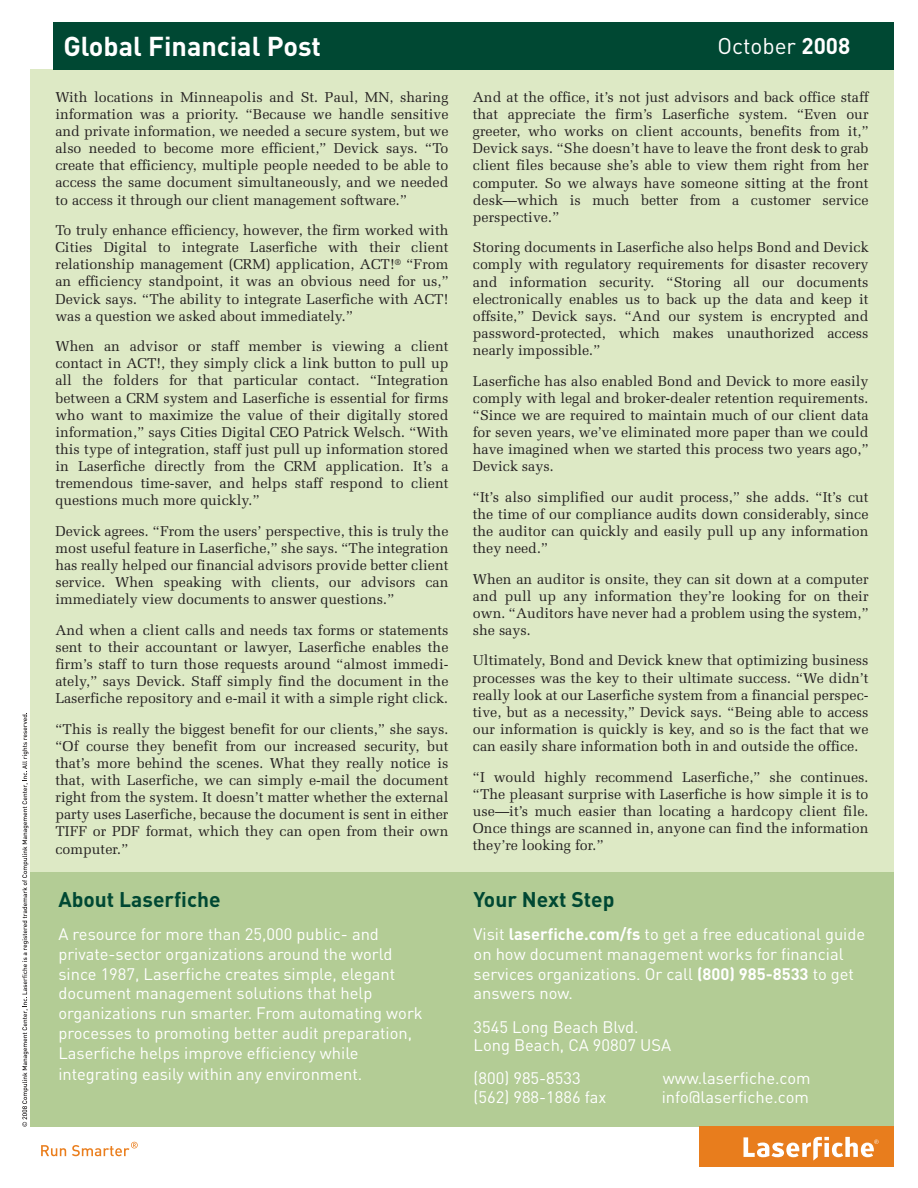
<style>
.page{position:relative;width:918px;height:1188px;background:#fff}
.page>*{position:absolute;margin:0;border:0;box-sizing:border-box;transform-origin:0 0}
.t1{font:700 27px "DIN";color:#fff}
.t2{font:22.5px "DIN";color:#fff}
.t3{font:700 21px "DIN";color:#004833}
.t4{font:16.5px/19.8px "DIN";color:#fff}
.t5{font:14.25px/17.1px "Melior";color:#231f20;text-align:justify}
.s1{font-weight:700}
</style>
<div class="page">
<div style="left:31px;top:69px;width:863px;height:824px;background:#dde9c5"></div>
<div style="left:53px;top:22px;width:841px;height:47px;background:#004833"></div>
<div style="left:31px;top:873px;width:863px;height:254px;background:#b3cc95"></div>
<svg style="left:22px;top:713px;width:6px;height:414px"></svg>
<div style="left:699px;top:1127px;width:195px;height:40px;background:#e87d1d"></div>
<svg style="left:744px;top:1137px;width:135px;height:24px"></svg>
<svg style="left:41px;top:1145px;width:25px;height:11px"></svg>
<svg style="left:72px;top:1142px;width:66px;height:14px"></svg>
<p class="t1" style="left:64px;top:37px;width:259px">Global Financial Post</p>
<p class="t5" style="left:55px;top:90px;width:395px">With locations in Minneapolis and St. Paul, MN, sharing information was a priority. “Because we handle sensitive and private information, we needed a secure system, but we also needed to become more efficient,” Devick says. “To create that efficiency, multiple people needed to be able to access the same document simultaneously, and we needed to access it through our client management software.”</p>
<p class="t5" style="left:55px;top:223px;width:395px">To truly enhance efficiency, however, the firm worked with Cities Digital to integrate Laserfiche with their client relationship management (CRM) application, ACT!<sup>®</sup> “From an efficiency standpoint, it was an obvious need for us,” Devick says. “The ability to integrate Laserfiche with ACT! was a question we asked about immediately.”</p>
<p class="t5" style="left:55px;top:339px;width:395px">When an advisor or staff member is viewing a client contact in ACT!, they simply click a link button to pull up all the folders for that particular contact. “Integration between a CRM system and Laserfiche is essential for firms who want to maximize the value of their digitally stored information,” says Cities Digital CEO Patrick Welsch. “With this type of integration, staff just pull up information stored in Laserfiche directly from the CRM application. It’s a tremendous time-saver, and helps staff respond to client questions much more quickly.”</p>
<p class="t5" style="left:55px;top:524px;width:395px">Devick agrees. “From the users’ perspective, this is truly the most useful feature in Laserfiche,” she says. “The integration has really helped our financial advisors provide better client service. When speaking with clients, our advisors can immediately view documents to answer questions.”</p>
<p class="t5" style="left:55px;top:623px;width:395px">And when a client calls and needs tax forms or statements sent to their accountant or lawyer, Laserfiche enables the firm’s staff to turn those requests around “almost immedi&shy;ately,” says Devick. Staff simply find the document in the Laserfiche repository and e-mail it with a simple right click.</p>
<p class="t5" style="left:55px;top:722px;width:395px">“This is really the biggest benefit for our clients,” she says. “Of course they benefit from our increased security, but that’s more behind the scenes. What they really notice is that, with Laserfiche, we can simply e-mail the document right from the system. It doesn’t matter whether the external party uses Laserfiche, because the document is sent in either TIFF or PDF format, which they can open from their own computer.”</p>
<p class="t3" style="left:58px;top:892px;width:164px">About Laserfiche</p>
<p class="t4" style="left:58px;top:926px;width:366px">A resource for more than 25,000 public- and private-sector organizations around the world since 1987, Laserfiche creates simple, elegant document management solutions that help organizations run smarter. From automating work processes to promoting better audit preparation, Laserfiche helps improve efficiency while</p>
<p class="t4" style="left:58px;top:1067px;width:306px">integrating easily within any environment.</p>
<p class="t2" style="left:718px;top:38px;width:134px">October <span class="s1">2008</span></p>
<p class="t5" style="left:473px;top:90px;width:397px">And at the office, it’s not just advisors and back office staff that appreciate the firm’s Laserfiche system. “Even our greeter, who works on client accounts, benefits from it,” Devick says. “She doesn’t have to leave the front desk to grab client files because she’s able to view them right from her computer. So we always have someone sitting at the front desk—which is much better from a customer service perspective.”</p>
<p class="t5" style="left:473px;top:240px;width:397px">Storing documents in Laserfiche also helps Bond and Devick comply with regulatory requirements for disaster recovery and information security. “Storing all our documents electronically enables us to back up the data and keep it offsite,” Devick says. “And our system is encrypted and password-protected, which makes unauthorized access nearly impossible.”</p>
<p class="t5" style="left:473px;top:373px;width:397px">Laserfiche has also enabled Bond and Devick to more easily comply with legal and broker-dealer retention requirements. “Since we are required to maintain much of our client data for seven years, we’ve eliminated more paper than we could have imagined when we started this process two years ago,” Devick says.</p>
<p class="t5" style="left:473px;top:490px;width:397px">“It’s also simplified our audit process,” she adds. “It’s cut the time of our compliance audits down considerably, since the auditor can quickly and easily pull up any information they need.”</p>
<p class="t5" style="left:473px;top:571px;width:397px">When an auditor is onsite, they can sit down at a computer and pull up any information they’re looking for on their own. “Auditors have never had a problem using the system,” she says.</p>
<p class="t5" style="left:473px;top:653px;width:397px">Ultimately, Bond and Devick knew that optimizing business processes was the key to their ultimate success. “We didn’t really look at our Laserfiche system from a financial perspec&shy;tive, but as a necessity,” Devick says. “Being able to access our information is quickly is key, and so is the fact that we can easily share information both in and outside the office.</p>
<p class="t5" style="left:473px;top:769px;width:397px">“I would highly recommend Laserfiche,” she continues. “The pleasant surprise with Laserfiche is how simple it is to use—it’s much easier than locating a hardcopy client file.<br>Once things are scanned in, anyone can find the information they’re looking for.”</p>
<p class="t3" style="left:474px;top:892px;width:142px">Your Next Step</p>
<p class="t4" style="left:474px;top:926px;width:393px">Visit <span class="s1">laserfiche.com/fs</span> to get a free educational guide on how document management works for financial services organizations. Or call <span class="s1">(800) 985-8533</span> to get answers now.</p>
<p class="t4" style="left:474px;top:1020px;width:199px;line-height:18.3px">3545 Long Beach Blvd.<br>Long Beach, CA 90807 USA</p>
<p class="t4" style="left:474px;top:1071px;width:109px">(800) 985-8533</p>
<p class="t4" style="left:663px;top:1071px;width:149px">www.laserfiche.com</p>
<p class="t4" style="left:474px;top:1089px;width:134px">(562) 988-1886 fax</p>
<p class="t4" style="left:662px;top:1089px;width:149px">info@laserfiche.com</p>
</div>
